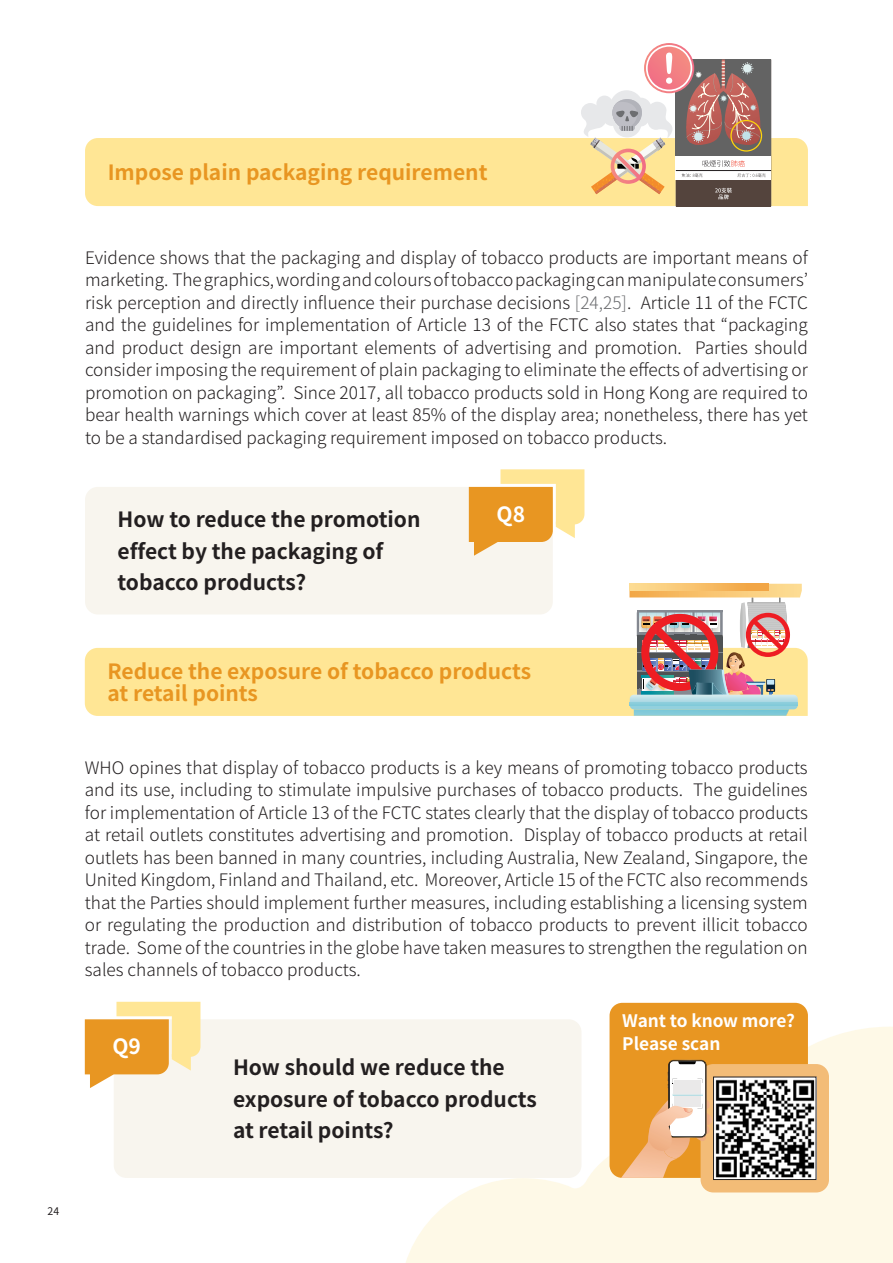
<style>
.page{position:relative;width:893px;height:1263px;background:#fff}
.page>*{position:absolute;margin:0;border:0;box-sizing:border-box;transform-origin:0 0}
.t1{font:700 21px/31.5px "Noto Sans TC";color:#231f20}
.t2{font:700 21px/22.5px "Noto Sans TC";color:#e89622}
.t3{font:700 21px "Noto Sans TC";color:#fff}
.t4{font:300 17.25px/22.5px "Noto Sans TC";color:#231f20;text-align:justify}
.t5{font:700 17.25px/22.5px "Noto Sans TC";letter-spacing:-.005em;color:#fff}
.t6{font:10.5px "Noto Sans TC";color:#231f20}
.s1{color:#6c6d70}
</style>
<div class="page">
<svg style="left:406px;top:1027px;width:487px;height:236px;background:#fef9e9"></svg>
<div style="left:85px;top:138px;width:723px;height:68px;background:#ffe695"></div>
<div style="left:85px;top:648px;width:723px;height:68px;background:#ffe695"></div>
<svg style="left:580px;top:45px;width:191px;height:161px"></svg>
<svg style="left:629px;top:584px;width:173px;height:132px"></svg>
<img style="left:630px;top:702px;width:168px;height:3px">
<div style="left:701px;top:1064px;width:128px;height:128px;background:#f3bc77;border-radius:13px"></div>
<svg style="left:610px;top:1003px;width:198px;height:175px;background:#e8a347"></svg>
<img style="left:674px;top:1083px;width:27px;height:12px">
<img style="left:715px;top:1079px;width:99px;height:99px">
<div style="left:713px;top:1077px;width:103px;height:103px;border:1px solid #231f20"></div>
<div style="left:85px;top:487px;width:468px;height:127px;background:#f8f5ee;border-radius:13px"></div>
<div style="left:114px;top:1019px;width:467px;height:159px;background:#f8f5ee;border-radius:13px"></div>
<svg style="left:469px;top:469px;width:115px;height:87px"></svg>
<svg style="left:85px;top:1002px;width:115px;height:86px"></svg>
<p class="t2" style="left:108px;top:161px;width:381px">Impose plain packaging requirement</p>
<p class="t4" style="left:85px;top:247px;width:724px">Evidence shows that the packaging and display of tobacco products are important means of marketing. Thegraphics,wordingandcoloursoftobaccopackagingcanmanipulateconsumers’ risk perception and directly influence their purchase decisions <span class="s1">[24,25]</span>. Article 11 of the FCTC and the guidelines for implementation of Article 13 of the FCTC also states that “packaging and product design are important elements of advertising and promotion. Parties should consider imposing the requirement of plain packaging to eliminate the effects of advertising or promotion on packaging”. Since 2017, all tobacco products sold in Hong Kong are required to bear health warnings which cover at least 85% of the display area; nonetheless, there has yet to be a standardised packaging requirement imposed on tobacco products.</p>
<p class="t1" style="left:118px;top:504px;width:304px">How to reduce the promotion effect by the packaging of tobacco products?</p>
<p class="t3" style="left:496px;top:502px;width:30px">Q8</p>
<p class="t6" style="left:48px;top:1206px;width:13px">24</p>
<p class="t2" style="left:107px;top:660px;width:425px">Reduce the exposure of tobacco products at retail points</p>
<p class="t4" style="left:85px;top:756px;width:724px">WHO opines that display of tobacco products is a key means of promoting tobacco products and its use, including to stimulate impulsive purchases of tobacco products. The guidelines for implementation of Article 13 of the FCTC states clearly that the display of tobacco products at retail outlets constitutes advertising and promotion. Display of tobacco products at retail outlets has been banned in many countries, including Australia, New Zealand, Singapore, the United Kingdom, Finland and Thailand, etc. Moreover, Article 15 of the FCTC also recommends that the Parties should implement further measures, including establishing a licensing system or regulating the production and distribution of tobacco products to prevent illicit tobacco trade. Some of the countries in the globe have taken measures to strengthen the regulation on sales channels of tobacco products.</p>
<p class="t3" style="left:112px;top:1034px;width:30px">Q9</p>
<p class="t1" style="left:233px;top:1052px;width:305px">How should we reduce the exposure of tobacco products at retail points?</p>
<p class="t5" style="left:622px;top:1010px;width:174px">Want to know more?<br>Please scan</p>
</div>
